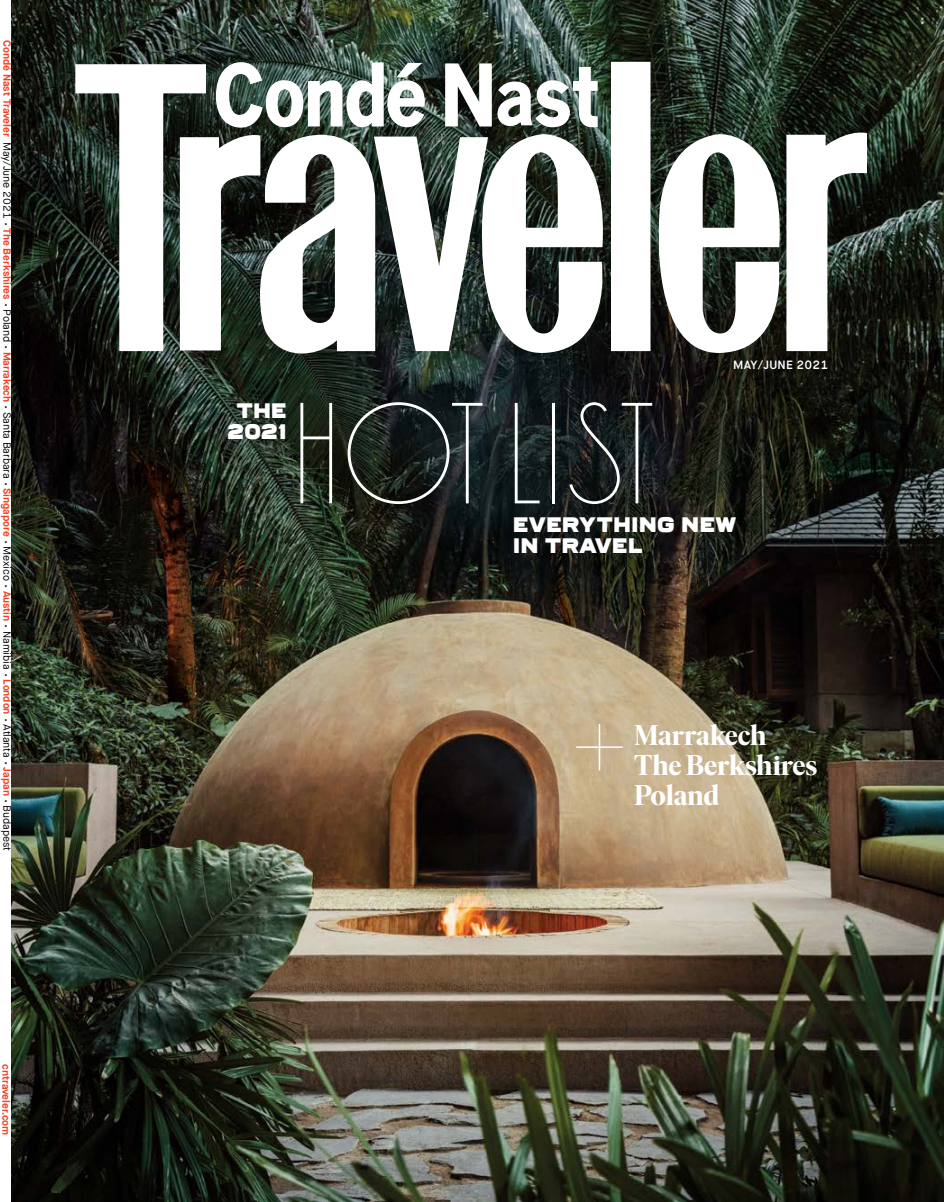
<style>
.page{position:relative;width:944px;height:1202px;background:#fff}
.page>*{position:absolute;margin:0;border:0;box-sizing:border-box;transform-origin:0 0}
.t1{font:142.2px "VOIR 48";color:#fff}
.t2{font:700 28.5px/30px "Ivar Display";letter-spacing:-.01em;color:#fff}
.t3{font:900 21px/21px "Ferry";letter-spacing:.03em;color:#fff}
.t4{font:600 12px "Maison Neue";letter-spacing:.02em;color:#fff}
.t5{font:700 10.5px "Maison Neue";letter-spacing:-.01em;color:#ef4123}
.s1{font-weight:400;color:#000}
.s2{font-weight:400;font-size:13.5px;color:#000}
</style>
<div class="page">
<img style="left:12px;top:0;width:931px;height:1202px">
<div style="left:611px;top:62px;width:39px;height:289px;background:#fff"></div>
<svg style="left:652px;top:131px;width:216px;height:223px"></svg>
<svg style="left:74px;top:61px;width:540px;height:294px"></svg>
<hr style="left:598px;top:724px;width:2px;height:46px;background:#fff">
<hr style="left:576px;top:746px;width:46px;height:2px;background:#fff">
<p class="t5" style="left:14px;top:40px;width:812px;rotate:90deg">Condé Nast Traveler <span class="s1">May/June 2021</span> <span class="s2">·</span> The Berkshires <span class="s2">·</span> <span class="s1">Poland</span> <span class="s2">·</span> Marrakech <span class="s2">·</span> <span class="s1">Santa Barbara</span> <span class="s2">·</span> Singapore <span class="s2">·</span> <span class="s1">Mexico</span> <span class="s2">·</span> Austin <span class="s2">·</span> <span class="s1">Namibia</span> <span class="s2">·</span> London <span class="s2">·</span> <span class="s1">Atlanta</span> <span class="s2">·</span> Japan <span class="s2">·</span> <span class="s1">Budapest</span></p>
<p class="t5" style="left:13px;top:1064px;width:72px;rotate:90deg">cntraveler.com</p>
<h3 class="t3" style="left:227px;top:401px;width:60px;text-align:center">THE<br>2021</h3>
<p class="t4" style="left:733px;top:357px;width:97px">MAY/JUNE 2021</p>
<h1 class="t1" style="left:290px;top:375px;width:365px">Hot liSt</h1>
<h3 class="t3" style="left:513px;top:514px;width:225px">EVERYTHING NEW<br>IN TRAVEL</h3>
<h2 class="t2" style="left:634px;top:721px;width:184px">Marrakech<br>The Berkshires<br>Poland</h2>
</div>
